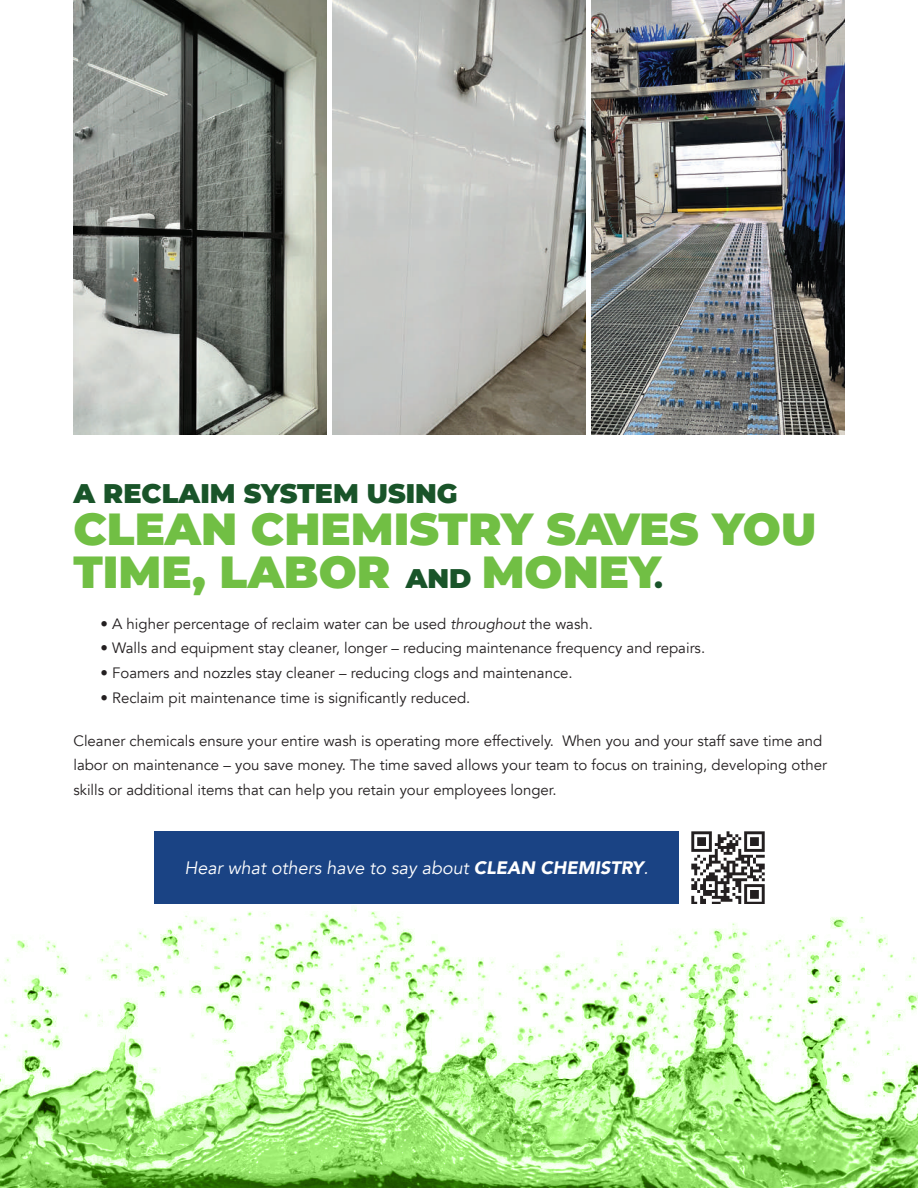
<style>
.page{position:relative;width:918px;height:1188px;background:#fff}
.page>*{position:absolute;margin:0;border:0;box-sizing:border-box;transform-origin:0 0}
.t1{font:900 45px/42.6px "Montserrat";color:#71bf44}
.t2{font:900 27px "Montserrat";color:#195429}
.t3{font:italic 18px "Avenir";color:#fff}
.t4{font:15px/24.6px "Avenir";color:#231f20}
.s1{font-size:27px;color:#195429}
.s2{font-style:italic}
.s3{font-weight:900}
</style>
<div class="page">
<svg style="left:0;top:895px;width:918px;height:293px"></svg>
<img style="left:73px;top:0;width:253px;height:434px">
<img style="left:333px;top:0;width:252px;height:434px">
<img style="left:592px;top:0;width:253px;height:434px">
<div style="left:154px;top:832px;width:525px;height:72px;background:#1a4384"></div>
<img style="left:692px;top:832px;width:75px;height:72px">
<h2 class="t2" style="left:73px;top:473px;width:386px">A RECLAIM SYSTEM USING</h2>
<h1 class="t1" style="left:73px;top:505px;width:744px">CLEAN CHEMISTRY SAVES YOU<br>TIME, LABOR <span class="s1">AND</span> MONEY<span class="s1">.</span></h1>
<p class="t4" style="left:100px;top:612px;width:494px">• A higher percentage of reclaim water can be used <span class="s2">throughout</span> the wash.</p>
<p class="t4" style="left:100px;top:636px;width:606px">• Walls and equipment stay cleaner, longer – reducing maintenance frequency and repairs.</p>
<p class="t4" style="left:100px;top:661px;width:474px">• Foamers and nozzles stay cleaner – reducing clogs and maintenance.</p>
<p class="t4" style="left:100px;top:685px;width:371px">• Reclaim pit maintenance time is significantly reduced.</p>
<p class="t4" style="left:73px;top:729px;width:755px">Cleaner chemicals ensure your entire wash is operating more effectively. When you and your staff save time and labor on maintenance – you save money. The time saved allows your team to focus on training, developing other skills or additional items that can help you retain your employees longer.</p>
<p class="t3" style="left:184px;top:857px;width:466px">Hear what others have to say about <span class="s3">CLEAN CHEMISTRY</span>.</p>
</div>
